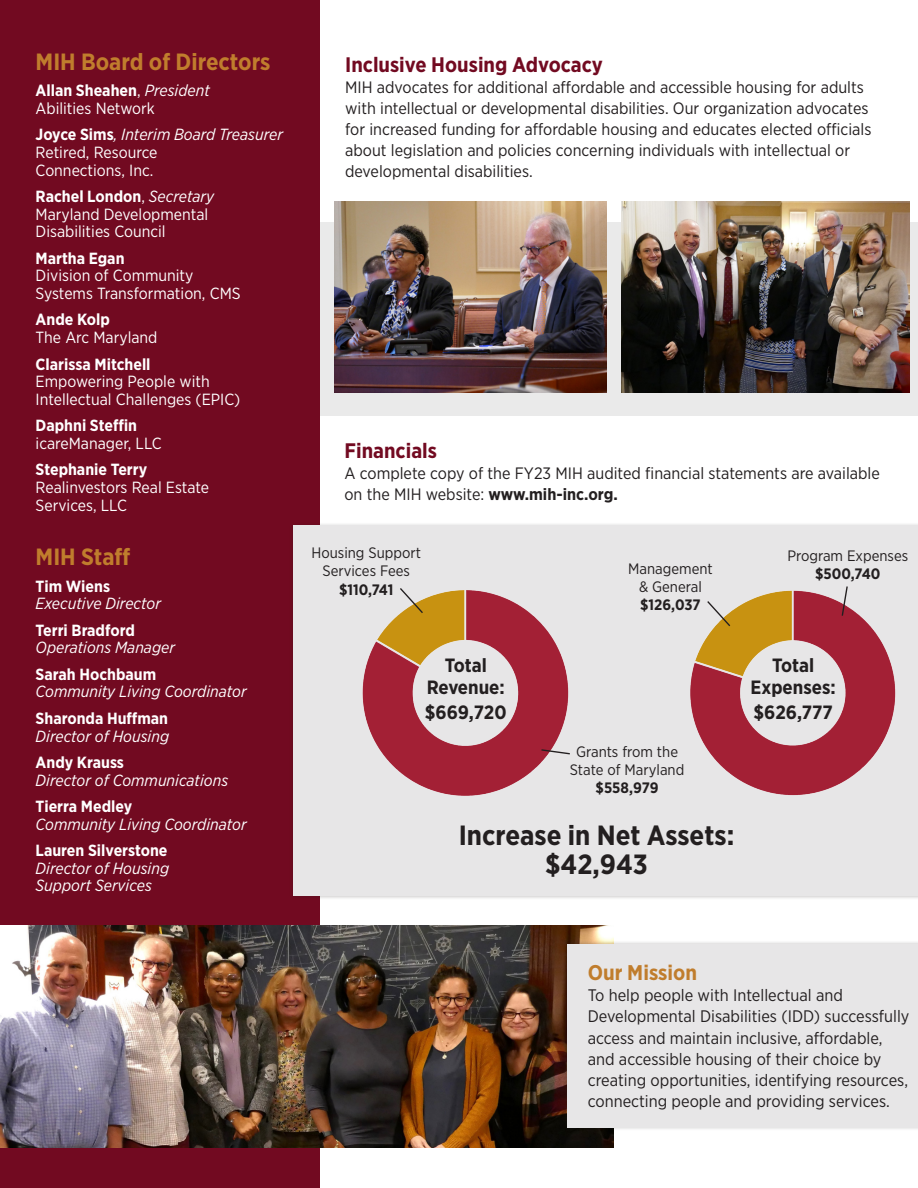
<style>
.page{position:relative;width:918px;height:1188px;background:#fff}
.page>*{position:absolute;margin:0;border:0;box-sizing:border-box;transform-origin:0 0}
.t1{font:700 27.75px/28.8px "Gotham Narrow";color:#231f20;text-align:center}
.t2{font:700 23.55px "Gotham Narrow";color:#c07d2d}
.t3{font:700 21.3px "Gotham Narrow";color:#c07d2d}
.t4{font:700 21px "Gotham Narrow";color:#720a21}
.t5{font:700 19.2px "Gotham Narrow";color:#231f20}
.t6{font:16.65px/21.3px "Gotham Narrow";color:#231f20}
.t7{font:16.5px/21px "Gotham Narrow";color:#231f20}
.t8{font:16.2px/17.7px "Gotham Narrow";color:#fff}
.t9{font:italic 16.2px/17.7px "Gotham Narrow";color:#fff}
.t10{font:700 16.2px "Gotham Narrow";color:#fff}
.t11{font:15.15px/18.1px "Gotham Narrow";color:#231f20;text-align:center}
.t12{font:700 15.15px "Gotham Narrow";letter-spacing:-.005em;color:#231f20}
.s1{font-weight:400}
.s2{font-weight:400;font-style:italic}
.s3{font-weight:700;font-style:normal}
.s4{font-weight:700}
</style>
<div class="page">
<div style="left:40px;top:222px;width:878px;height:194px;background:#eaeaea"></div>
<div style="left:0;top:0;width:319px;height:1188px;background:#720a21"></div>
<img style="left:0;top:926px;width:613px;height:221px">
<img style="left:621px;top:202px;width:289px;height:190px">
<img style="left:335px;top:202px;width:271px;height:191px">
<div style="left:564px;top:940px;width:354px;height:191px;background:#231f20;opacity:.23"></div>
<div style="left:567px;top:944px;width:351px;height:184px;background:#e7e6e7"></div>
<div style="left:289px;top:522px;width:629px;height:378px;background:#231f20;opacity:.23"></div>
<div style="left:293px;top:526px;width:625px;height:370px;background:#e7e6e7"></div>
<img style="left:690px;top:590px;width:206px;height:206px">
<svg style="left:841px;top:586px;width:8px;height:31px"></svg>
<svg style="left:706px;top:600px;width:26px;height:28px"></svg>
<img style="left:362px;top:590px;width:207px;height:206px">
<svg style="left:540px;top:748px;width:30px;height:7px"></svg>
<svg style="left:398px;top:588px;width:26px;height:27px"></svg>
<p class="t2" style="left:36px;top:46px;width:237px">MIH Board of Directors</p>
<p class="t10" style="left:36px;top:80px;width:176px">Allan Sheahen<span class="s1">,</span> <span class="s2">President</span></p>
<p class="t8" style="left:36px;top:99px;width:121px">Abilities Network</p>
<p class="t9" style="left:36px;top:126px;width:249px"><span class="s3">Joyce Sims</span>, Interim Board Treasurer</p>
<p class="t8" style="left:36px;top:143px;width:123px">Retired, Resource<br>Connections, Inc.</p>
<p class="t10" style="left:36px;top:186px;width:180px">Rachel London<span class="s1">,</span> <span class="s2">Secretary</span></p>
<p class="t8" style="left:36px;top:205px;width:174px">Maryland Developmental<br>Disabilities Council</p>
<p class="t10" style="left:36px;top:248px;width:90px">Martha Egan</p>
<p class="t8" style="left:36px;top:267px;width:207px">Division of Community<br>Systems Transformation, CMS</p>
<p class="t10" style="left:36px;top:309px;width:76px">Ande Kolp</p>
<p class="t8" style="left:36px;top:328px;width:123px">The Arc Maryland</p>
<p class="t10" style="left:36px;top:353px;width:117px">Clarissa Mitchell</p>
<p class="t8" style="left:36px;top:372px;width:206px">Empowering People with<br>Intellectual Challenges (EPIC)</p>
<p class="t10" style="left:36px;top:415px;width:103px">Daphni Steffin</p>
<p class="t8" style="left:36px;top:434px;width:128px">icareManager, LLC</p>
<p class="t10" style="left:36px;top:459px;width:113px">Stephanie Terry</p>
<p class="t8" style="left:36px;top:478px;width:175px">Realinvestors Real Estate<br>Services, LLC</p>
<p class="t2" style="left:36px;top:542px;width:96px">MIH Staff</p>
<p class="t10" style="left:36px;top:576px;width:76px">Tim Wiens</p>
<p class="t9" style="left:36px;top:594px;width:127px">Executive Director</p>
<p class="t10" style="left:36px;top:620px;width:101px">Terri Bradford</p>
<p class="t9" style="left:36px;top:639px;width:141px">Operations Manager</p>
<p class="t9" style="left:36px;top:665px;width:213px"><span class="s3">Sarah Hochbaum<br></span>Community Living Coordinator</p>
<p class="t9" style="left:36px;top:709px;width:135px"><span class="s3">Sharonda Huffman<br></span>Director of Housing</p>
<p class="t10" style="left:36px;top:752px;width:90px">Andy Krauss</p>
<p class="t9" style="left:36px;top:771px;width:194px">Director of Communications</p>
<p class="t9" style="left:36px;top:797px;width:213px"><span class="s3">Tierra Medley<br></span>Community Living Coordinator</p>
<p class="t10" style="left:36px;top:840px;width:134px">Lauren Silverstone</p>
<p class="t9" style="left:36px;top:859px;width:135px">Director of Housing<br>Support Services</p>
<p class="t4" style="left:345px;top:51px;width:259px">Inclusive Housing Advocacy</p>
<p class="t7" style="left:345px;top:77px;width:528px">MIH advocates for additional affordable and accessible housing for adults with intellectual or developmental disabilities. Our organization advocates for increased funding for affordable housing and educates elected officials about legislation and policies concerning individuals with intellectual or developmental disabilities.</p>
<p class="t4" style="left:344px;top:437px;width:94px">Financials</p>
<p class="t7" style="left:344px;top:462px;width:537px">A complete copy of the FY23 MIH audited financial statements are available on the MIH website: <span class="s4">www.mih-inc.org.</span></p>
<p class="t11" style="left:312px;top:544px;width:111px">Housing Support<br>Services Fees</p>
<p class="t12" style="left:339px;top:579px;width:56px">$110,741</p>
<p class="t5" style="left:445px;top:653px;width:44px">Total</p>
<p class="t5" style="left:427px;top:675px;width:80px">Revenue:</p>
<p class="t5" style="left:425px;top:700px;width:83px">$669,720</p>
<p class="t11" style="left:628px;top:559px;width:86px">Management &amp; General</p>
<p class="t12" style="left:640px;top:595px;width:62px">$126,037</p>
<p class="t11" style="left:570px;top:742px;width:116px">Grants from the<br>State of Maryland</p>
<p class="t12" style="left:596px;top:778px;width:64px">$558,979</p>
<p class="t1" style="left:459px;top:821px;width:277px">Increase in Net Assets: $42,943</p>
<p class="t11" style="left:787px;top:546px;width:122px">Program Expenses <span class="s4">$500,740</span></p>
<p class="t5" style="left:772px;top:653px;width:44px">Total</p>
<p class="t5" style="left:751px;top:675px;width:87px">Expenses:</p>
<p class="t5" style="left:753px;top:700px;width:81px">$626,777</p>
<p class="t3" style="left:588px;top:959px;width:111px">Our Mission</p>
<p class="t6" style="left:588px;top:984px;width:323px">To help people with Intellectual and Developmental Disabilities (IDD) successfully access and maintain inclusive, affordable, and accessible housing of their choice by creating opportunities, identifying resources, connecting people and providing services.</p>
</div>
